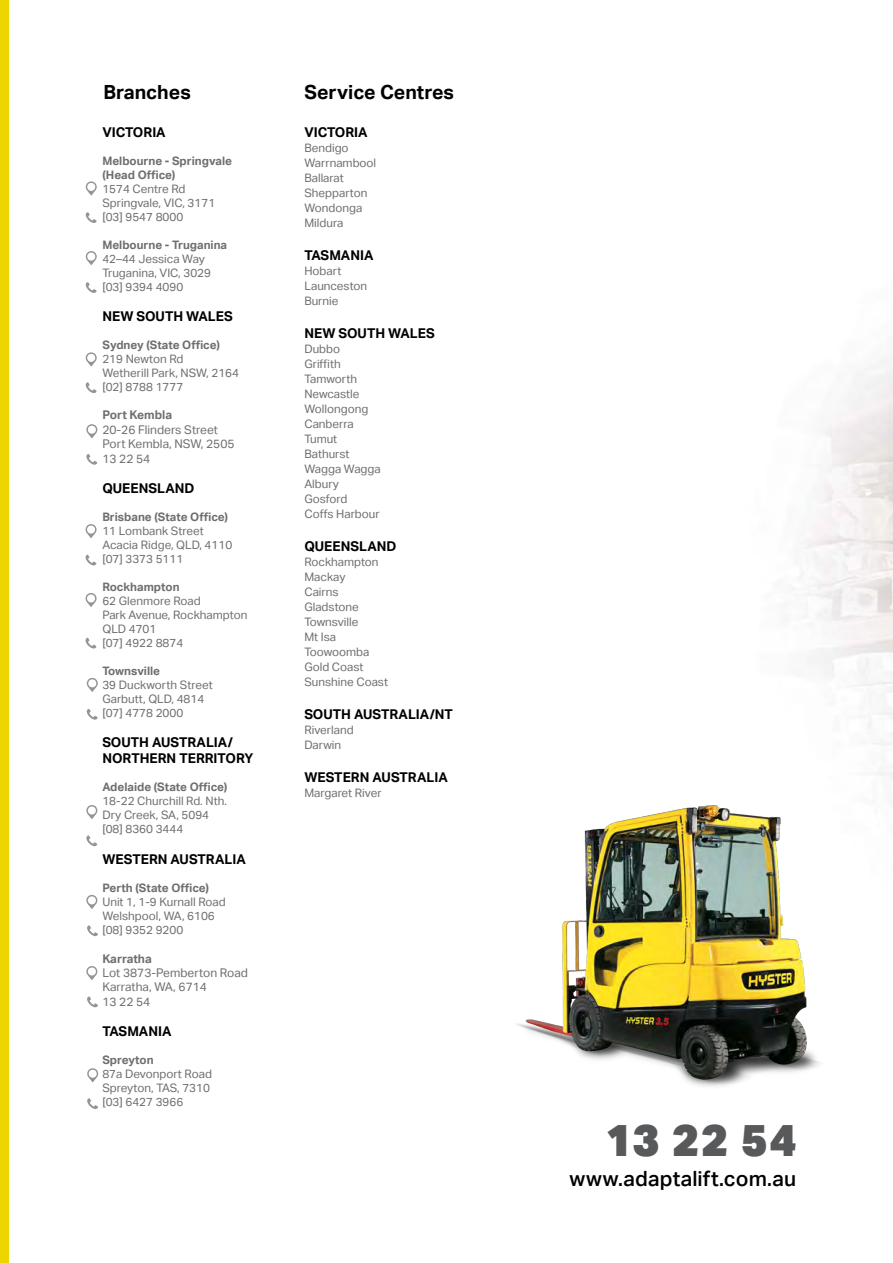
<style>
.page{position:relative;width:893px;height:1263px;background:#fff}
.page>*{position:absolute;margin:0;border:0;box-sizing:border-box;transform-origin:0 0}
.Cover_Contact_Phone{font:900 45px "Aktiv Grotesk";color:#58595b}
.Cover_Contact_Web{font:500 21px "Aktiv Grotesk";letter-spacing:.005em;color:#000}
.Body_Intro{font:700 19.5px "Aktiv Grotesk";color:#000}
.Body{font:700 13.5px/16.2px "Aktiv Grotesk";color:#000}
.Branch_Body{font:700 13.5px "Aktiv Grotesk";color:#000}
.Branch_Body-2{font:12px "Aktiv Grotesk";color:#6d6e71}
.Branch_Body-3{font:700 12px "Aktiv Grotesk";color:#6d6e71}
.Branch_Body-4{font:11.7px/14px "Aktiv Grotesk";color:#6d6e71}
.Branch_Body-5{font:700 11.7px/14px "Aktiv Grotesk";color:#6d6e71}
</style>
<div class="page">
<div style="left:0;top:0;width:9px;height:1263px;background:#edd600"></div>
<img style="left:516px;top:793px;width:349px;height:296px">
<svg style="left:85px;top:181px;width:12px;height:15px"></svg>
<svg style="left:86px;top:212px;width:11px;height:11px"></svg>
<svg style="left:85px;top:251px;width:12px;height:14px"></svg>
<svg style="left:86px;top:282px;width:11px;height:11px"></svg>
<svg style="left:85px;top:352px;width:12px;height:15px"></svg>
<svg style="left:86px;top:382px;width:10px;height:11px"></svg>
<svg style="left:86px;top:424px;width:11px;height:14px"></svg>
<svg style="left:86px;top:454px;width:11px;height:11px"></svg>
<svg style="left:85px;top:524px;width:12px;height:14px"></svg>
<svg style="left:86px;top:555px;width:10px;height:10px"></svg>
<svg style="left:85px;top:593px;width:12px;height:14px"></svg>
<svg style="left:86px;top:638px;width:10px;height:11px"></svg>
<svg style="left:86px;top:895px;width:11px;height:14px"></svg>
<svg style="left:87px;top:925px;width:11px;height:11px"></svg>
<svg style="left:86px;top:805px;width:11px;height:14px"></svg>
<svg style="left:86px;top:835px;width:11px;height:11px"></svg>
<svg style="left:86px;top:678px;width:12px;height:14px"></svg>
<svg style="left:87px;top:709px;width:11px;height:11px"></svg>
<svg style="left:87px;top:1068px;width:11px;height:14px"></svg>
<svg style="left:87px;top:1098px;width:11px;height:11px"></svg>
<svg style="left:86px;top:966px;width:11px;height:14px"></svg>
<svg style="left:87px;top:996px;width:11px;height:11px"></svg>
<p class="Body_Intro" style="left:104px;top:81px;width:89px">Branches</p>
<p class="Branch_Body" style="left:102px;top:124px;width:65px">VICTORIA</p>
<p class="Branch_Body-5" style="left:102px;top:154px;width:131px">Melbourne - Springvale (Head Office)</p>
<p class="Branch_Body-4" style="left:102px;top:182px;width:85px">1574 Centre Rd</p>
<p class="Branch_Body-4" style="left:102px;top:196px;width:114px">Springvale, VIC, 3171</p>
<p class="Branch_Body-4" style="left:102px;top:210px;width:82px">[03] 9547 8000</p>
<p class="Branch_Body-5" style="left:102px;top:238px;width:126px">Melbourne - Truganina</p>
<p class="Branch_Body-4" style="left:102px;top:252px;width:104px">42–44 Jessica Way</p>
<p class="Branch_Body-4" style="left:102px;top:266px;width:110px">Truganina, VIC, 3029</p>
<p class="Branch_Body-4" style="left:102px;top:280px;width:82px">[03] 9394 4090</p>
<p class="Body" style="left:102px;top:308px;width:132px">NEW SOUTH WALES</p>
<p class="Branch_Body-5" style="left:102px;top:338px;width:119px">Sydney (State Office)</p>
<p class="Branch_Body-4" style="left:102px;top:352px;width:83px">219 Newton Rd</p>
<p class="Branch_Body-4" style="left:102px;top:366px;width:138px">Wetherill Park, NSW, 2164</p>
<p class="Branch_Body-4" style="left:102px;top:380px;width:82px">[02] 8788 1777</p>
<p class="Branch_Body-3" style="left:102px;top:408px;width:71px">Port Kembla</p>
<p class="Branch_Body-2" style="left:102px;top:423px;width:117px">20-26 Flinders Street</p>
<p class="Branch_Body-2" style="left:102px;top:437px;width:134px">Port Kembla, NSW, 2505</p>
<p class="Branch_Body-2" style="left:102px;top:451px;width:49px">13 22 54</p>
<p class="Body" style="left:102px;top:480px;width:94px">QUEENSLAND</p>
<p class="Branch_Body-5" style="left:102px;top:510px;width:127px">Brisbane (State Office)</p>
<p class="Branch_Body-4" style="left:102px;top:524px;width:103px">11 Lombank Street</p>
<p class="Branch_Body-4" style="left:102px;top:538px;width:131px">Acacia Ridge, QLD, 4110</p>
<p class="Branch_Body-4" style="left:102px;top:552px;width:82px">[07] 3373 5111</p>
<p class="Branch_Body-5" style="left:102px;top:580px;width:79px">Rockhampton</p>
<p class="Branch_Body-4" style="left:102px;top:594px;width:100px">62 Glenmore Road</p>
<p class="Branch_Body-4" style="left:102px;top:608px;width:146px">Park Avenue, Rockhampton</p>
<p class="Branch_Body-4" style="left:102px;top:622px;width:56px">QLD 4701</p>
<p class="Branch_Body-4" style="left:102px;top:636px;width:82px">[07] 4922 8874</p>
<p class="Branch_Body-5" style="left:102px;top:664px;width:59px">Townsville</p>
<p class="Branch_Body-4" style="left:102px;top:678px;width:112px">39 Duckworth Street</p>
<p class="Branch_Body-4" style="left:102px;top:692px;width:103px">Garbutt, QLD, 4814</p>
<p class="Branch_Body-4" style="left:102px;top:706px;width:82px">[07] 4778 2000</p>
<p class="Body" style="left:102px;top:734px;width:152px">SOUTH AUSTRALIA/<br>NORTHERN TERRITORY</p>
<p class="Branch_Body-5" style="left:102px;top:780px;width:126px">Adelaide (State Office)</p>
<p class="Branch_Body-4" style="left:102px;top:794px;width:126px">18-22 Churchill Rd. Nth.<br>Dry Creek, SA, 5094</p>
<p class="Branch_Body-4" style="left:102px;top:822px;width:82px">[08] 8360 3444</p>
<p class="Body" style="left:102px;top:851px;width:145px">WESTERN AUSTRALIA</p>
<p class="Branch_Body-5" style="left:102px;top:881px;width:108px">Perth (State Office)</p>
<p class="Branch_Body-4" style="left:102px;top:895px;width:125px">Unit 1, 1-9 Kurnall Road</p>
<p class="Branch_Body-4" style="left:102px;top:909px;width:114px">Welshpool, WA, 6106</p>
<p class="Branch_Body-4" style="left:102px;top:923px;width:82px">[08] 9352 9200</p>
<p class="Branch_Body-3" style="left:102px;top:951px;width:51px">Karratha</p>
<p class="Branch_Body-2" style="left:102px;top:966px;width:147px">Lot 3873-Pemberton Road</p>
<p class="Branch_Body-2" style="left:102px;top:980px;width:106px">Karratha, WA, 6714</p>
<p class="Branch_Body-2" style="left:102px;top:994px;width:49px">13 22 54</p>
<p class="Body" style="left:102px;top:1023px;width:71px">TASMANIA</p>
<p class="Branch_Body-5" style="left:102px;top:1053px;width:53px">Spreyton</p>
<p class="Branch_Body-4" style="left:102px;top:1067px;width:111px">87a Devonport Road</p>
<p class="Branch_Body-4" style="left:102px;top:1081px;width:109px">Spreyton, TAS, 7310</p>
<p class="Branch_Body-4" style="left:102px;top:1095px;width:82px">[03] 6427 3966</p>
<p class="Body_Intro" style="left:304px;top:81px;width:151px">Service Centres</p>
<p class="Body" style="left:304px;top:124px;width:65px">VICTORIA</p>
<p class="Branch_Body-4" style="left:304px;top:141px;width:46px">Bendigo</p>
<p class="Branch_Body-4" style="left:304px;top:156px;width:73px">Warrnambool</p>
<p class="Branch_Body-4" style="left:304px;top:171px;width:41px">Ballarat</p>
<p class="Branch_Body-4" style="left:304px;top:186px;width:65px">Shepparton</p>
<p class="Branch_Body-4" style="left:304px;top:201px;width:59px">Wondonga</p>
<p class="Branch_Body-4" style="left:304px;top:216px;width:40px">Mildura</p>
<p class="Body" style="left:304px;top:247px;width:71px">TASMANIA</p>
<p class="Branch_Body-4" style="left:304px;top:264px;width:39px">Hobart</p>
<p class="Branch_Body-4" style="left:304px;top:279px;width:64px">Launceston</p>
<p class="Branch_Body-4" style="left:304px;top:294px;width:36px">Burnie</p>
<p class="Body" style="left:304px;top:325px;width:132px">NEW SOUTH WALES</p>
<p class="Branch_Body-4" style="left:304px;top:342px;width:37px">Dubbo</p>
<p class="Branch_Body-4" style="left:304px;top:357px;width:38px">Griffith</p>
<p class="Branch_Body-4" style="left:304px;top:372px;width:54px">Tamworth</p>
<p class="Branch_Body-4" style="left:304px;top:387px;width:57px">Newcastle</p>
<p class="Branch_Body-4" style="left:304px;top:402px;width:65px">Wollongong</p>
<p class="Branch_Body-4" style="left:304px;top:417px;width:51px">Canberra</p>
<p class="Branch_Body-4" style="left:304px;top:432px;width:34px">Tumut</p>
<p class="Branch_Body-4" style="left:304px;top:447px;width:47px">Bathurst</p>
<p class="Branch_Body-4" style="left:304px;top:462px;width:78px">Wagga Wagga</p>
<p class="Branch_Body-4" style="left:304px;top:477px;width:36px">Albury</p>
<p class="Branch_Body-4" style="left:304px;top:492px;width:45px">Gosford</p>
<p class="Branch_Body-4" style="left:304px;top:507px;width:77px">Coffs Harbour</p>
<p class="Body" style="left:304px;top:538px;width:94px">QUEENSLAND</p>
<p class="Branch_Body-4" style="left:304px;top:555px;width:76px">Rockhampton</p>
<p class="Branch_Body-4" style="left:304px;top:570px;width:43px">Mackay</p>
<p class="Branch_Body-4" style="left:304px;top:585px;width:36px">Cairns</p>
<p class="Branch_Body-4" style="left:304px;top:600px;width:56px">Gladstone</p>
<p class="Branch_Body-4" style="left:304px;top:615px;width:56px">Townsville</p>
<p class="Branch_Body-4" style="left:304px;top:630px;width:33px">Mt Isa</p>
<p class="Branch_Body-4" style="left:304px;top:645px;width:67px">Toowoomba</p>
<p class="Branch_Body-4" style="left:304px;top:660px;width:61px">Gold Coast</p>
<p class="Branch_Body-4" style="left:304px;top:675px;width:85px">Sunshine Coast</p>
<p class="Body" style="left:304px;top:706px;width:150px">SOUTH AUSTRALIA/NT</p>
<p class="Branch_Body-4" style="left:304px;top:723px;width:51px">Riverland</p>
<p class="Branch_Body-4" style="left:304px;top:738px;width:38px">Darwin</p>
<p class="Body" style="left:304px;top:770px;width:145px">WESTERN AUSTRALIA</p>
<p class="Branch_Body-4" style="left:304px;top:786px;width:79px">Margaret River</p>
<p class="Cover_Contact_Phone" style="left:605px;top:1110px;width:192px">13 22 54</p>
<p class="Cover_Contact_Web" style="left:569px;top:1166px;width:228px">www.adaptalift.com.au</p>
</div>
